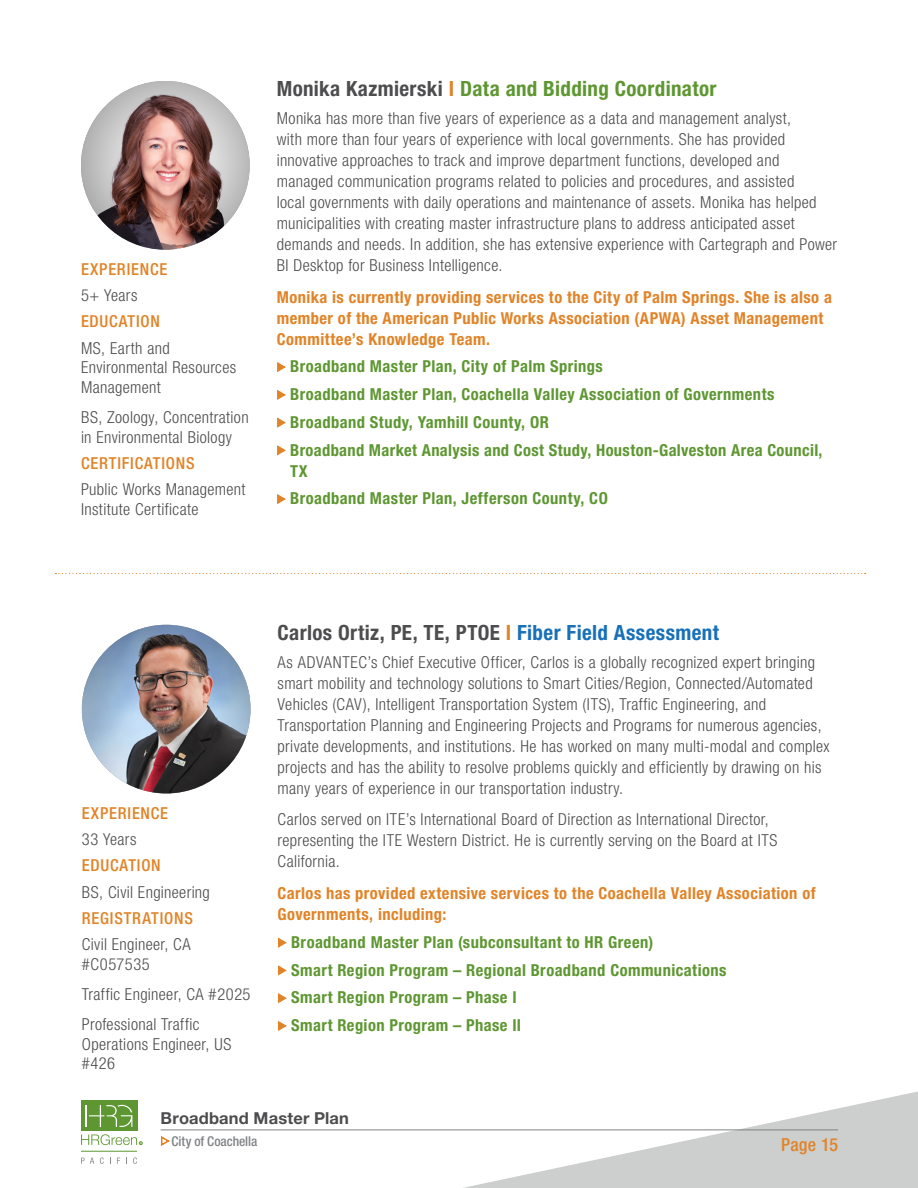
<style>
.page{position:relative;width:918px;height:1188px;background:#fff}
.page>*{position:absolute;margin:0;border:0;box-sizing:border-box;transform-origin:0 0}
.t1{font:700 condensed 21px "Helvetica Neue LT Std";letter-spacing:.02em;color:#4d4d4f}
.t2{font:700 condensed 21px "Helvetica Neue LT Std";letter-spacing:.015em;color:#5e9732}
.t3{font:500 condensed 18px "Helvetica Neue LT Std";letter-spacing:.015em;color:#e18327}
.t4{font:300 condensed 16.5px/21px "Helvetica Neue LT Std";letter-spacing:.02em;color:#4d4d4f}
.t5{font:700 condensed 16.5px/27.8px "Helvetica Neue LT Std";letter-spacing:.025em;color:#5e9732}
.t6{font:700 condensed 16.5px/21px "Helvetica Neue LT Std";letter-spacing:.03em;color:#e18327}
.t7{font:500 condensed 16.5px "Helvetica Neue LT Std";letter-spacing:.05em;color:#e18327}
.t8{font:700 16.5px "Helvetica Neue LT Std";letter-spacing:.01em;color:#4d4d4f}
.t9{font:500 condensed 13.5px "Helvetica Neue LT Std";letter-spacing:-.005em;color:#808285}
.s1{color:#4d4d4f}
.s2{color:#e18327}
.s3{color:#1870b8}
</style>
<div class="page">
<svg style="left:399px;top:1091px;width:519px;height:97px"></svg>
<div style="left:81px;top:1101px;width:56px;height:30px;background:#5e9732"></div>
<hr style="left:85px;top:1105px;width:2px;height:22px;background:#fff">
<svg style="left:89px;top:1105px;width:43px;height:22px"></svg>
<hr style="left:81px;top:1151px;width:56px;height:1px;background:#5e9732">
<svg style="left:81px;top:1158px;width:13px;height:6px"></svg>
<svg style="left:100px;top:1157px;width:4px;height:7px"></svg>
<svg style="left:133px;top:1157px;width:4px;height:7px"></svg>
<svg style="left:81px;top:1134px;width:61px;height:11px"></svg>
<hr style="left:161px;top:1130px;width:677px;height:1px;background:#808285">
<svg style="left:55px;top:573px;width:811px;height:1px"></svg>
<img style="left:82px;top:625px;width:169px;height:168px;border-radius:84px">
<img style="left:81px;top:81px;width:169px;height:169px;border-radius:84px">
<p class="t7" style="left:81px;top:259px;width:88px">EXPERIENCE</p>
<p class="t4" style="left:81px;top:285px;width:58px">5+ Years</p>
<p class="t7" style="left:81px;top:312px;width:80px">EDUCATION</p>
<p class="t4" style="left:81px;top:338px;width:157px;line-height:19.5px">MS, Earth and<br>Environmental Resources<br>Management</p>
<p class="t4" style="left:81px;top:407px;width:169px;line-height:19.5px">BS, Zoology, Concentration in Environmental Biology</p>
<p class="t7" style="left:81px;top:453px;width:115px">CERTIFICATIONS</p>
<p class="t4" style="left:81px;top:479px;width:166px;line-height:19.5px">Public Works Management<br>Institute Certificate</p>
<p class="t2" style="left:277px;top:76px;width:441px"><span class="s1">Monika Kazmierski</span> <span class="s2">I</span> Data and Bidding Coordinator</p>
<p class="t4" style="left:277px;top:107px;width:562px">Monika has more than five years of experience as a data and management analyst,<br>with more than four years of experience with local governments. She has provided innovative approaches to track and improve department functions, developed and managed communication programs related to policies and procedures, and assisted<br>local governments with daily operations and maintenance of assets. Monika has helped municipalities with creating master infrastructure plans to address anticipated asset demands and needs. In addition, she has extensive experience with Cartegraph and Power BI Desktop for Business Intelligence.</p>
<p class="t6" style="left:277px;top:286px;width:557px">Monika is currently providing services to the City of Palm Springs. She is also a member of the American Public Works Association (APWA) Asset Management<br>Committee’s Knowledge Team.</p>
<p class="t5" style="left:290px;top:352px;width:534px">Broadband Master Plan, City of Palm Springs<br>Broadband Master Plan, Coachella Valley Association of Governments Broadband Study, Yamhill County, OR<br>Broadband Market Analysis and Cost Study, Houston-Galveston Area Council,</p>
<p class="t5" style="left:290px;top:457px;width:319px">TX<br>Broadband Master Plan, Jefferson County, CO</p>
<p class="t7" style="left:82px;top:803px;width:88px">EXPERIENCE</p>
<p class="t4" style="left:82px;top:829px;width:56px">33 Years</p>
<p class="t7" style="left:82px;top:856px;width:80px">EDUCATION</p>
<p class="t4" style="left:82px;top:881px;width:130px">BS, Civil Engineering</p>
<p class="t7" style="left:82px;top:908px;width:113px">REGISTRATIONS</p>
<p class="t4" style="left:82px;top:934px;width:110px;line-height:19.5px">Civil Engineer, CA #C057535</p>
<p class="t4" style="left:82px;top:979px;width:170px;line-height:30.3px">Traffic Engineer, CA #2025<br>Professional Traffic</p>
<p class="t4" style="left:82px;top:1034px;width:151px;line-height:19.5px">Operations Engineer, US #426</p>
<p class="t1" style="left:278px;top:620px;width:443px">Carlos Ortiz, PE, TE, PTOE <span class="s2">I</span> <span class="s3">Fiber Field Assessment</span></p>
<p class="t4" style="left:278px;top:651px;width:553px">As ADVANTEC’s Chief Executive Officer, Carlos is a globally recognized expert bringing smart mobility and technology solutions to Smart Cities/Region, Connected/Automated Vehicles (CAV), Intelligent Transportation System (ITS), Traffic Engineering, and Transportation Planning and Engineering Projects and Programs for numerous agencies, private developments, and institutions. He has worked on many multi-modal and complex projects and has the ability to resolve problems quickly and efficiently by drawing on his many years of experience in our transportation industry.</p>
<p class="t4" style="left:278px;top:809px;width:501px">Carlos served on ITE’s International Board of Direction as International Director, representing the ITE Western District. He is currently serving on the Board at ITS<br>California.</p>
<p class="t6" style="left:278px;top:883px;width:540px">Carlos has provided extensive services to the Coachella Valley Association of<br>Governments, including:</p>
<p class="t5" style="left:291px;top:928px;width:437px">Broadband Master Plan (subconsultant to HR Green)<br>Smart Region Program – Regional Broadband Communications Smart Region Program – Phase I<br>Smart Region Program – Phase II</p>
<p class="t8" style="left:161px;top:1108px;width:190px">Broadband Master Plan</p>
<p class="t9" style="left:172px;top:1133px;width:87px">City of Coachella</p>
<p class="t3" style="left:781px;top:1134px;width:59px">Page 15</p>
</div>
